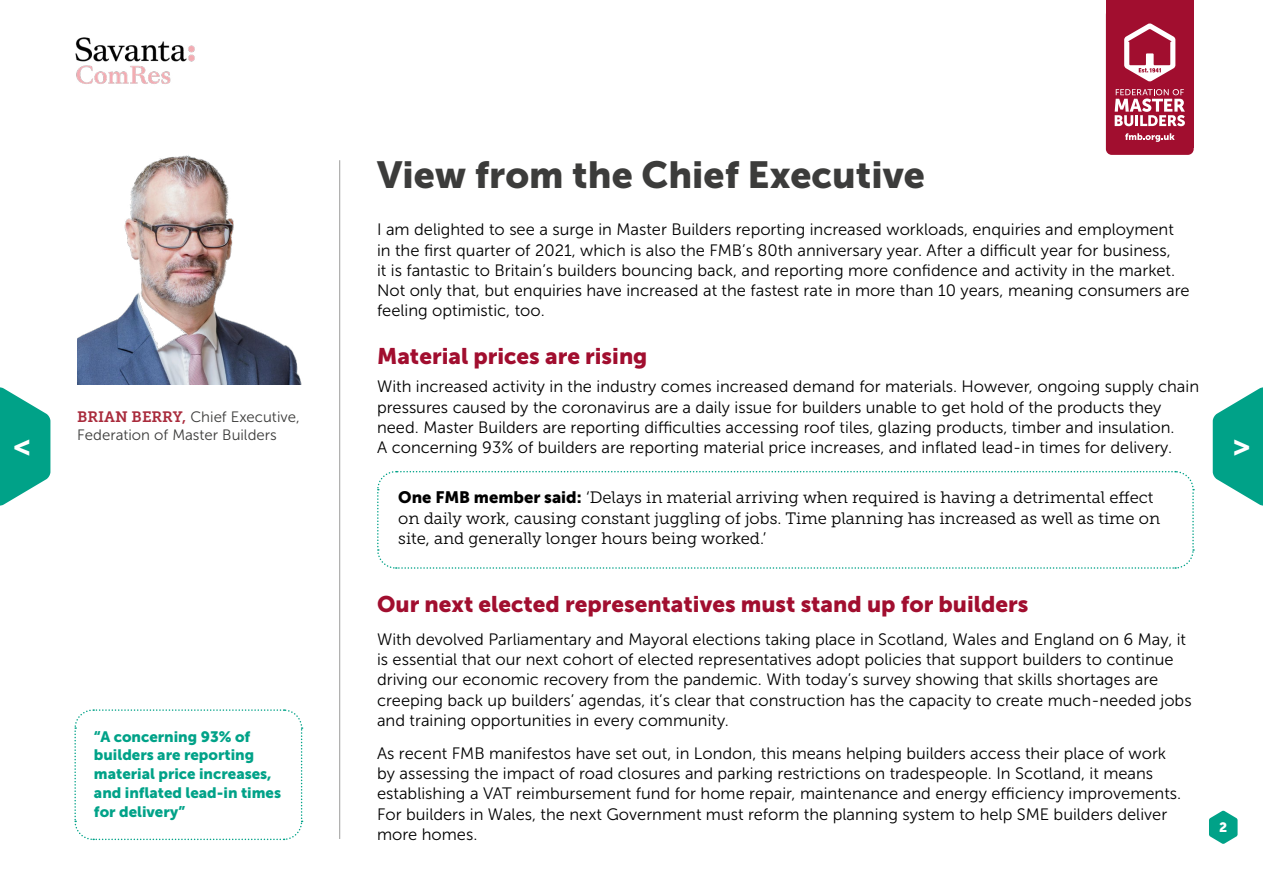
<style>
.page{position:relative;width:1263px;height:893px;background:#fff}
.page>*{position:absolute;margin:0;border:0;box-sizing:border-box;transform-origin:0 0}
.t1{font:37.5px "Museo Sans 900";color:#3c3c3b}
.t2{font:29.25px "Museo Sans 900";color:#fff}
.t3{font:22.5px "Museo Sans 900";color:#a10e2f}
.t4{font:16.5px/20.2px "Museo Sans 300";color:#000}
.t5{font:16.5px/20.2px "Museo Slab 300";color:#000}
.t6{font:15px/18.8px "Museo Sans 900";color:#00a288}
.t7{font:15px/18px "Museo Sans 300";color:#3c3c3b}
.t8{font:13.5px "Museo Sans 900";color:#fff}
.s1{font-family:"Museo Sans 900"}
.s2{font-family:"Museo Slab 700";color:#a92b3c}
</style>
<div class="page">
<svg style="left:377px;top:470px;width:817px;height:99px"></svg>
<img style="left:77px;top:155px;width:225px;height:229px">
<hr style="left:339px;top:160px;width:1px;height:679px;background:#9d9d9c">
<img style="left:75px;top:37px;width:120px;height:47px">
<div style="left:1106px;top:0;width:88px;height:147px;background:#a10e2f"></div>
<div style="left:1106px;top:9px;width:88px;height:146px;background:#a10e2f;border-radius:6px"></div>
<svg style="left:1115px;top:89px;width:70px;height:37px"></svg>
<svg style="left:1124px;top:23px;width:51px;height:59px"></svg>
<svg style="left:1125px;top:133px;width:50px;height:9px"></svg>
<svg style="left:0;top:387px;width:50px;height:119px"></svg>
<svg style="left:1213px;top:387px;width:50px;height:119px"></svg>
<svg style="left:74px;top:709px;width:229px;height:132px"></svg>
<svg style="left:1209px;top:811px;width:28px;height:33px"></svg>
<h1 class="t1" style="left:377px;top:154px;width:549px">View from the Chief Executive</h1>
<p class="t4" style="left:377px;top:220px;width:814px">I am delighted to see a surge in Master Builders reporting increased workloads, enquiries and employment in the first quarter of 2021, which is also the FMB’s 80th anniversary year. After a difficult year for business,<br>it is fantastic to Britain’s builders bouncing back, and reporting more confidence and activity in the market.<br>Not only that, but enquiries have increased at the fastest rate in more than 10 years, meaning consumers are feeling optimistic, too.</p>
<h3 class="t3" style="left:377px;top:343px;width:272px">Material prices are rising</h3>
<p class="t4" style="left:377px;top:377px;width:823px">With increased activity in the industry comes increased demand for materials. However, ongoing supply chain pressures caused by the coronavirus are a daily issue for builders unable to get hold of the products they need. Master Builders are reporting difficulties accessing roof tiles, glazing products, timber and insulation.<br>A concerning 93% of builders are reporting material price increases, and inflated lead-in times for delivery.</p>
<p class="t5" style="left:398px;top:488px;width:763px"><span class="s1">One FMB member said:</span> ‘Delays in material arriving when required is having a detrimental effect on daily work, causing constant juggling of jobs. Time planning has increased as well as time on site, and generally longer hours being worked.’</p>
<p class="t7" style="left:77px;top:408px;width:224px"><span class="s2">BRIAN BERRY,</span> Chief Executive,<br>Federation of Master Builders</p>
<h2 class="t2" style="left:13px;top:429px;width:20px">&lt;</h2>
<h2 class="t2" style="left:1232px;top:429px;width:20px">&gt;</h2>
<p class="t6" style="left:94px;top:727px;width:189px">“A concerning 93% of builders are reporting material price increases, and inflated lead-in times for delivery”</p>
<h3 class="t3" style="left:377px;top:591px;width:653px">Our next elected representatives must stand up for builders</h3>
<p class="t4" style="left:377px;top:629px;width:816px">With devolved Parliamentary and Mayoral elections taking place in Scotland, Wales and England on 6 May, it is essential that our next cohort of elected representatives adopt policies that support builders to continue driving our economic recovery from the pandemic. With today’s survey showing that skills shortages are creeping back up builders’ agendas, it’s clear that construction has the capacity to create much-needed jobs and training opportunities in every community.</p>
<p class="t4" style="left:377px;top:743px;width:806px">As recent FMB manifestos have set out, in London, this means helping builders access their place of work by assessing the impact of road closures and parking restrictions on tradespeople. In Scotland, it means establishing a VAT reimbursement fund for home repair, maintenance and energy efficiency improvements.<br>For builders in Wales, the next Government must reform the planning system to help SME builders deliver more homes.</p>
<p class="t8" style="left:1219px;top:819px;width:10px">2</p>
</div>
